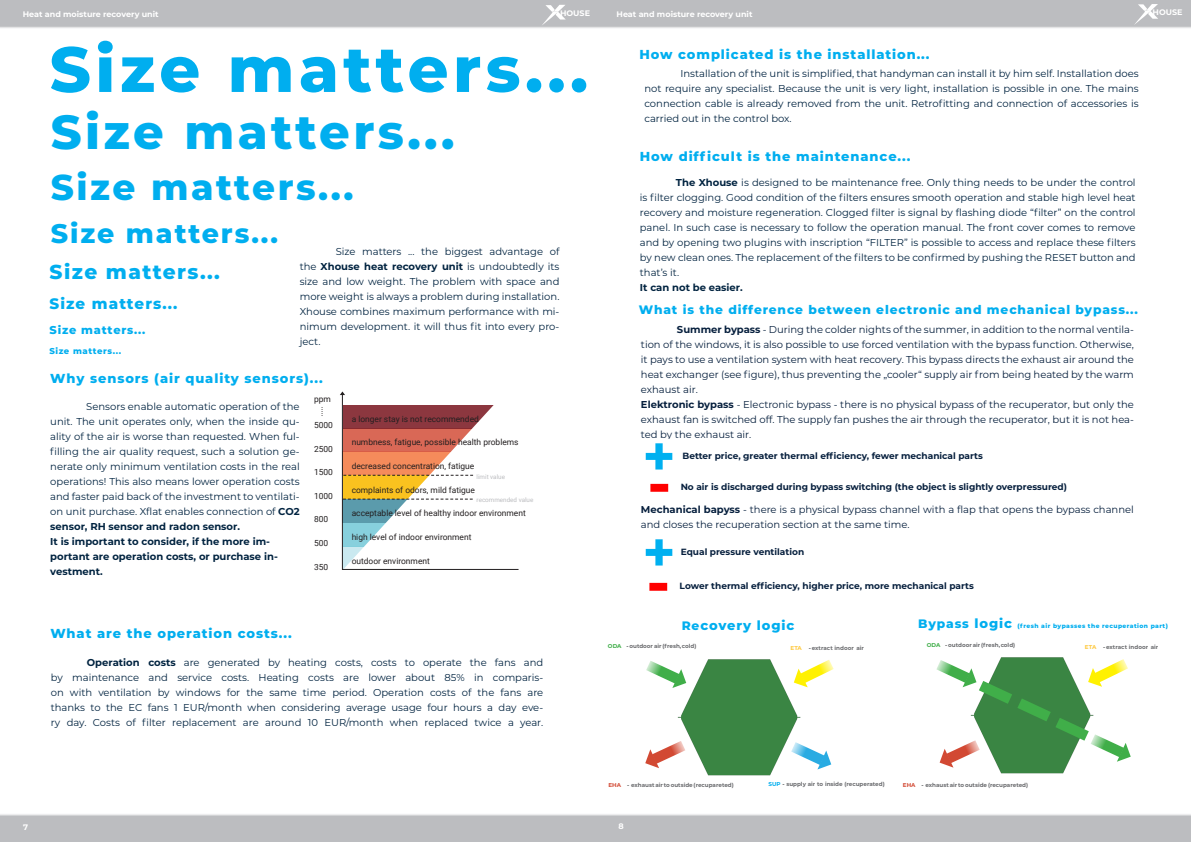
<style>
.page{position:relative;width:1191px;height:842px;background:#fff}
.page>*{position:absolute;margin:0;border:0;box-sizing:border-box;transform-origin:0 0}
.t1{font:800 63.8px "Montserrat";letter-spacing:.07em;color:#00aeef}
.t2{font:800 47.8px "Montserrat";letter-spacing:.07em;color:#00aeef}
.t3{font:800 35.9px "Montserrat";letter-spacing:.07em;color:#00aeef}
.t4{font:800 26.9px "Montserrat";letter-spacing:.07em;color:#00aeef}
.t5{font:800 20.2px "Montserrat";letter-spacing:.07em;color:#00aeef}
.t6{font:800 15.1px "Montserrat";letter-spacing:.07em;color:#00aeef}
.t7{font:800 13px "Montserrat";letter-spacing:.07em;color:#00aeef}
.t8{font:800 12.2px "Montserrat";letter-spacing:.07em;color:#00aeef}
.t9{font:800 11.3px "Montserrat";letter-spacing:.07em;color:#00aeef}
.t10{font:10px/15px "Montserrat";color:#002340;text-align:justify}
.t11{font:10px/15px "Montserrat";color:#061f3d;text-align:justify}
.t12{font:700 10px/15px "Montserrat";color:#002340}
.t13{font:700 9px "Montserrat";color:#061f3d}
.t14{font:800 8.5px "Montserrat";letter-spacing:.07em;color:#00aeef}
.t15{font:8.4px "Roboto";color:#231f20}
.t16{font:700 8px "Montserrat";color:#fff}
.t17{font:6.3px "Roboto";color:#bcbdc0}
.t18{font:800 6px "Montserrat";letter-spacing:.07em;color:#00aeef}
.t19{font:700 5.6px "Montserrat";color:#6c6d70}
.s1{font-weight:700}
.s2{font-size:12.2px}
.s3{font-size:13px}
.s4{color:#40ae49}
.s5{color:#57585a}
.s6{color:#fec83d}
.s7{color:#d24933}
.s8{color:#00aeef}
</style>
<div class="page">
<hr style="left:342px;top:569px;width:176px;height:1px;background:#231f20">
<svg style="left:340px;top:391px;width:176px;height:179px"></svg>
<img style="left:645px;top:443px;width:28px;height:27px">
<div style="left:0;top:814px;width:1191px;height:28px;background:#bcbdc0"></div>
<img style="left:677px;top:659px;width:131px;height:117px">
<img style="left:998px;top:657px;width:68px;height:117px">
<svg style="left:794px;top:660px;width:39px;height:27px"></svg>
<svg style="left:645px;top:741px;width:40px;height:27px"></svg>
<svg style="left:791px;top:742px;width:40px;height:27px"></svg>
<svg style="left:646px;top:661px;width:40px;height:27px"></svg>
<svg style="left:936px;top:659px;width:194px;height:109px"></svg>
<img style="left:650px;top:483px;width:19px;height:9px">
<img style="left:645px;top:539px;width:28px;height:27px">
<img style="left:649px;top:582px;width:19px;height:9px">
<div style="left:0;top:0;width:1191px;height:29px;background:#bcbdc0"></div>
<svg style="left:542px;top:5px;width:24px;height:20px"></svg>
<svg style="left:1134px;top:4px;width:24px;height:21px"></svg>
<p class="t16" style="left:23px;top:8px;width:137px">Heat and moisture recovery unit</p>
<p class="t16" style="left:560px;top:8px;width:31px">HOUSE</p>
<p class="t16" style="left:616px;top:9px;width:137px">Heat and moisture recovery unit</p>
<p class="t1" style="left:50px;top:23px;width:540px">Size matters...</p>
<p class="t2" style="left:51px;top:97px;width:405px">Size matters...</p>
<p class="t3" style="left:51px;top:161px;width:304px">Size matters...</p>
<p class="t4" style="left:51px;top:214px;width:229px">Size matters...</p>
<p class="t5" style="left:50px;top:257px;width:172px">Size matters...</p>
<p class="t6" style="left:50px;top:292px;width:129px">Size matters...</p>
<p class="t9" style="left:50px;top:322px;width:97px">Size matters...</p>
<p class="t14" style="left:49px;top:345px;width:73px">Size matters...</p>
<p class="t10" style="left:300px;top:243px;width:261px;text-indent:36px">Size matters ... the biggest advantage of the <span class="s1">Xhouse heat recovery unit</span> is undoubtedly its size and low weight. The problem with space and more weight is always a problem during installation.<br>Xhouse combines maximum performance with mi&shy;nimum development. it will thus fit into every pro&shy;ject.</p>
<p class="t7" style="left:50px;top:369px;width:274px">Why sensors (air quality sensors)...</p>
<p class="t10" style="left:50px;top:399px;width:251px;text-indent:36px">Sensors enable automatic operation of the unit. The unit operates only, when the inside qu&shy;ality of the air is worse than requested. When ful&shy;filling the air quality request, such a solution ge&shy;nerate only minimum ventilation costs in the real operations! This also means lower operation costs and faster paid back of the investment to ventilati&shy;on unit purchase. Xflat enables connection of <span class="s1">CO2 sensor, RH sensor and radon sensor.</span></p>
<p class="t12" style="left:50px;top:533px;width:229px">It is important to consider, if the more im&shy;portant are operation costs, or purchase in&shy;vestment.</p>
<p class="t15" style="left:314px;top:393px;width:18px">ppm</p>
<p class="t15" style="left:321px;top:399px;width:4px">.</p>
<p class="t15" style="left:321px;top:401px;width:4px">.</p>
<p class="t15" style="left:321px;top:403px;width:4px">.</p>
<p class="t15" style="left:321px;top:405px;width:4px">.</p>
<p class="t15" style="left:321px;top:407px;width:4px">.</p>
<p class="t15" style="left:314px;top:419px;width:20px">5000</p>
<p class="t15" style="left:314px;top:443px;width:20px">2500</p>
<p class="t15" style="left:314px;top:466px;width:20px">1500</p>
<p class="t15" style="left:314px;top:490px;width:20px">1000</p>
<p class="t15" style="left:314px;top:514px;width:16px">800</p>
<p class="t15" style="left:314px;top:537px;width:16px">500</p>
<p class="t15" style="left:314px;top:561px;width:16px">350</p>
<p class="t15" style="left:352px;top:413px;width:129px">a longer stay is not recommended</p>
<p class="t15" style="left:352px;top:437px;width:168px">numbness, fatigue, possible health problems</p>
<p class="t15" style="left:352px;top:460px;width:124px">decreased concentration, fatigue</p>
<p class="t15" style="left:352px;top:484px;width:125px">complaints of odors, mild fatigue</p>
<p class="t15" style="left:352px;top:507px;width:176px">acceptable level of healthy indoor environment</p>
<p class="t15" style="left:352px;top:531px;width:121px">high level of indoor environment</p>
<p class="t15" style="left:352px;top:555px;width:80px">outdoor environment</p>
<p class="t17" style="left:476px;top:472px;width:30px">limit value</p>
<p class="t17" style="left:476px;top:495px;width:58px">recommended value</p>
<p class="t7" style="left:639px;top:45px;width:291px">How complicated is the installation...</p>
<p class="t10" style="left:644px;top:66px;width:496px;text-indent:36px">Installation of the unit is simplified, that handyman can install it by him self. Installation does not require any specialist. Because the unit is very light, installation is possible in one. The mains connection cable is already removed from the unit. Retrofitting and connection of accessories is carried out in the control box.</p>
<p class="t7" style="left:640px;top:147px;width:272px">How difficult is the maintenance...</p>
<p class="t10" style="left:640px;top:174px;width:497px;text-indent:36px"><span class="s1">The Xhouse</span> is designed to be maintenance free. Only thing needs to be under the control is filter clogging. Good condition of the filters ensures smooth operation and stable high level heat recovery and moisture regeneration. Clogged filter is signal by flashing diode “filter” on the control panel. In such case is necessary to follow the operation manual. The front cover comes to remove and by opening two plugins with inscription “FILTER” is possible to access and replace these filters by new clean ones. The replacement of the filters to be confirmed by pushing the RESET button and that’s it.</p>
<p class="t12" style="left:640px;top:279px;width:104px">It can not be easier.</p>
<p class="t8" style="left:638px;top:301px;width:501px">What is the difference between electronic and mechanical bypass...</p>
<p class="t11" style="left:641px;top:321px;width:494px;text-indent:36px"><span class="s1">Summer bypass</span> - During the colder nights of the summer, in addition to the normal ventila&shy;tion of the windows, it is also possible to use forced ventilation with the bypass function. Otherwise, it pays to use a ventilation system with heat recovery. This bypass directs the exhaust air around the heat exchanger (see figure), thus preventing the „cooler“ supply air from being heated by the warm exhaust air.</p>
<p class="t11" style="left:641px;top:396px;width:494px"><span class="s1">Elektronic bypass</span> - Electronic bypass - there is no physical bypass of the recuperator, but only the exhaust fan is switched off. The supply fan pushes the air through the recuperator, but it is not hea&shy;ted by the exhaust air.</p>
<p class="t13" style="left:682px;top:450px;width:302px">Better price, greater thermal efficiency, fewer mechanical parts</p>
<p class="t13" style="left:680px;top:481px;width:388px">No air is discharged during bypass switching (the object is slightly overpressured)</p>
<p class="t11" style="left:641px;top:501px;width:494px"><span class="s1">Mechanical bapyss</span> - there is a physical bypass channel with a flap that opens the bypass channel and closes the recuperation section at the same time.</p>
<p class="t13" style="left:680px;top:545px;width:125px">Equal pressure ventilation</p>
<p class="t13" style="left:679px;top:579px;width:296px">Lower thermal efficiency, higher price, more mechanical parts</p>
<p class="t16" style="left:1152px;top:7px;width:31px">HOUSE</p>
<p class="t7" style="left:50px;top:624px;width:243px">What are the operation costs...</p>
<p class="t10" style="left:51px;top:655px;width:494px;text-indent:36px"><span class="s1">Operation costs</span> are generated by heating costs, costs to operate the fans and by maintenance and service costs. Heating costs are lower about 85% in comparis&shy;on with ventilation by windows for the same time period. Operation costs of the fans are thanks to the EC fans 1 EUR/month when considering average usage four hours a day eve&shy;ry day. Costs of filter replacement are around 10 EUR/month when replaced twice a year.</p>
<p class="t7" style="left:681px;top:615px;width:114px"><span class="s2">Re</span>covery logic</p>
<p class="t18" style="left:918px;top:621px;width:251px"><span class="s2">Bypass</span> <span class="s3">logic</span> (fresh air bypasses the recuperation part)</p>
<p class="t19" style="left:608px;top:642px;width:90px"><span class="s4">ODA</span> <span class="s5">-</span> outdoor air (fresh, cold)</p>
<p class="t19" style="left:790px;top:643px;width:75px"><span class="s6">ETA</span> <span class="s5">-</span> extract indoor air</p>
<p class="t19" style="left:926px;top:641px;width:90px"><span class="s4">ODA</span> <span class="s5">-</span> outdoor air (fresh, cold)</p>
<p class="t19" style="left:608px;top:781px;width:127px"><span class="s7">EHA</span> <span class="s5">-</span> exhaust air to outside (recupareted)</p>
<p class="t19" style="left:768px;top:780px;width:118px"><span class="s8">SUP</span> <span class="s5">-</span> supply air to inside (recuperated)</p>
<p class="t19" style="left:903px;top:781px;width:127px"><span class="s7">EHA</span> <span class="s5">-</span> exhaust air to outside (recupareted)</p>
<p class="t19" style="left:1085px;top:643px;width:75px"><span class="s6">ETA</span> <span class="s5">-</span> extract indoor air</p>
<p class="t16" style="left:23px;top:821px;width:6px">7</p>
<p class="t16" style="left:618px;top:820px;width:7px">8</p>
</div>
